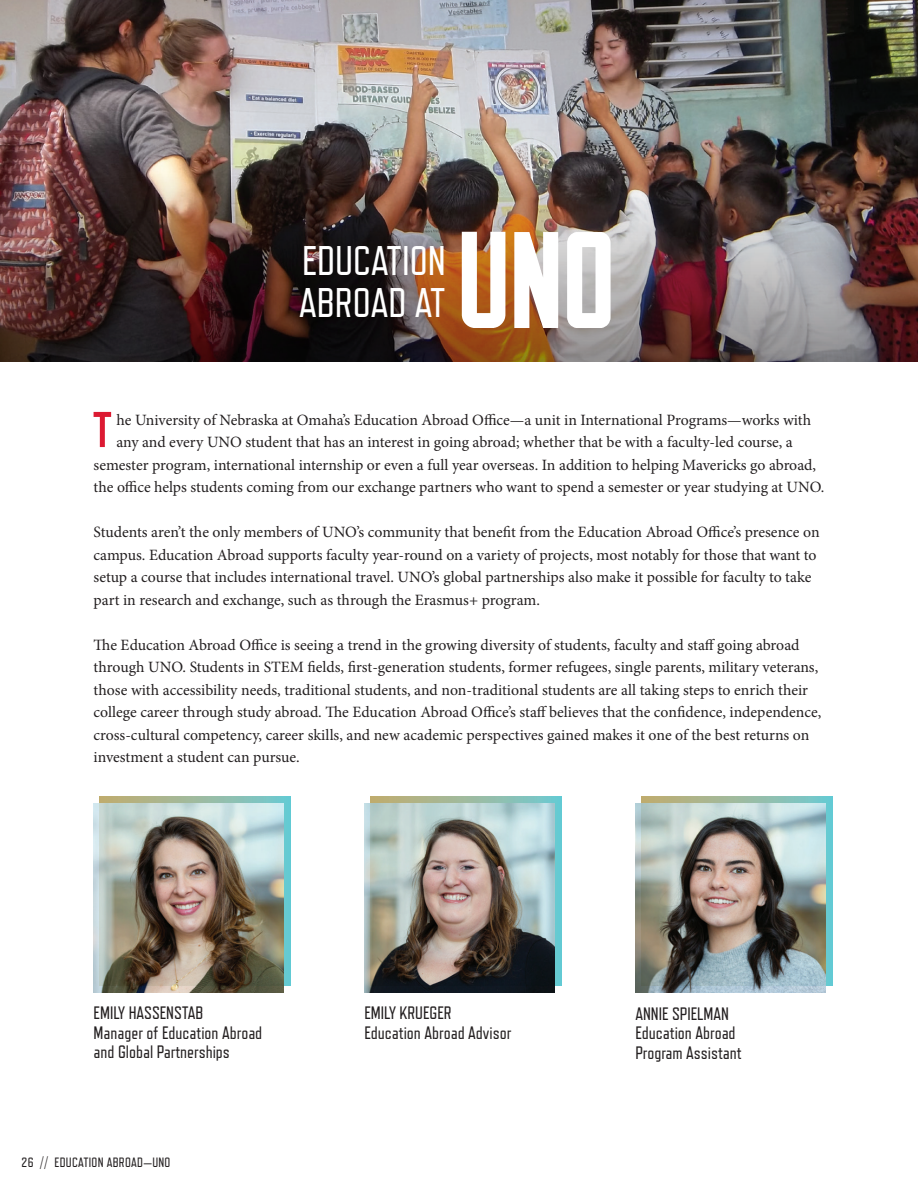
<style>
.page{position:relative;width:918px;height:1188px;background:#fff}
.page>*{position:absolute;margin:0;border:0;box-sizing:border-box;transform-origin:0 0}
.t1{font:700 137.1px "Reckoner";color:#fff}
.t2{font:700 50.1px "Refrigerator Deluxe";color:#dc1a32}
.t3{font:41.4px "Refrigerator Deluxe";color:#fff}
.t4{font:18px/19.5px "Refrigerator Deluxe";color:#231f20}
.t5{font:15.75px/22.5px "Minion Pro";color:#231f20}
.t6{font:13.5px "Refrigerator Deluxe";letter-spacing:.02em;color:#231f20}
</style>
<div class="page">
<img style="left:635px;top:804px;width:190px;height:189px">
<img style="left:641px;top:797px;width:191px;height:188px">
<img style="left:364px;top:804px;width:190px;height:189px">
<img style="left:370px;top:797px;width:192px;height:188px">
<img style="left:94px;top:804px;width:190px;height:189px">
<img style="left:99px;top:797px;width:192px;height:188px">
<img style="left:0;top:0;width:918px;height:173px">
<img style="left:0;top:173px;width:918px;height:188px">
<p class="t3" style="left:302px;top:236px;width:145px">EDUCATION</p>
<p class="t3" style="left:299px;top:278px;width:148px">ABROAD AT</p>
<p class="t1" style="left:462px;top:219px;width:159px">UNO</p>
<p class="t2" style="left:92px;top:400px;width:22px">T</p>
<p class="t5" style="left:116px;top:408px;width:696px">he University of Nebraska at Omaha’s Education Abroad Office—a unit in International Programs—works with</p>
<p class="t5" style="left:116px;top:431px;width:678px">any and every UNO student that has an interest in going abroad; whether that be with a faculty-led course, a</p>
<p class="t5" style="left:94px;top:453px;width:724px">semester program, international internship or even a full year overseas. In addition to helping Mavericks go abroad,</p>
<p class="t5" style="left:94px;top:476px;width:732px">the office helps students coming from our exchange partners who want to spend a semester or year studying at UNO.</p>
<p class="t5" style="left:94px;top:521px;width:728px">Students aren’t the only members of UNO’s community that benefit from the Education Abroad Office’s presence on campus. Education Abroad supports faculty year-round on a variety of projects, most notably for those that want to setup a course that includes international travel. UNO’s global partnerships also make it possible for faculty to take part in research and exchange, such as through the Erasmus+ program.</p>
<p class="t5" style="left:94px;top:633px;width:729px">The Education Abroad Office is seeing a trend in the growing diversity of students, faculty and staff going abroad through UNO. Students in STEM fields, first-generation students, former refugees, single parents, military veterans, those with accessibility needs, traditional students, and non-traditional students are all taking steps to enrich their college career through study abroad. The Education Abroad Office’s staff believes that the confidence, independence, cross-cultural competency, career skills, and new academic perspectives gained makes it one of the best returns on investment a student can pursue.</p>
<p class="t4" style="left:94px;top:1003px;width:111px">EMILY HASSENSTAB</p>
<p class="t4" style="left:94px;top:1023px;width:170px">Manager of Education Abroad and Global Partnerships</p>
<p class="t6" style="left:22px;top:1154px;width:150px">26 // EDUCATION ABROAD—UNO</p>
<p class="t4" style="left:364px;top:1003px;width:89px">EMILY KRUEGER</p>
<p class="t4" style="left:364px;top:1023px;width:148px">Education Abroad Advisor</p>
<p class="t4" style="left:635px;top:1004px;width:95px">ANNIE SPIELMAN</p>
<p class="t4" style="left:635px;top:1023px;width:108px">Education Abroad<br>Program Assistant</p>
</div>
